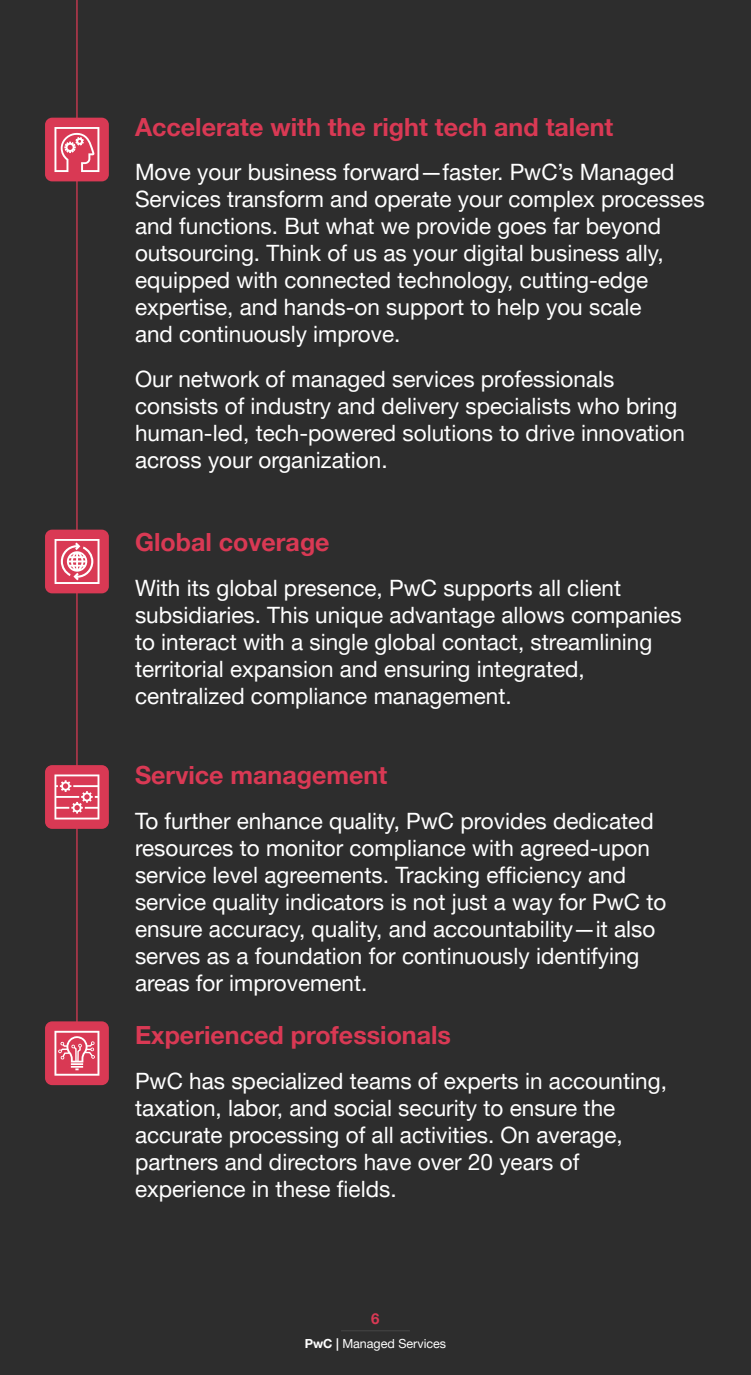
<style>
.page{position:relative;width:751px;height:1375px;background:#fff}
.page>*{position:absolute;margin:0;border:0;box-sizing:border-box;transform-origin:0 0}
.t1{font:700 25px "Helvetica Neue LT Pro";color:#d93954}
.t2{font:22.5px/27px "Helvetica Neue LT Pro";color:#fff}
.t3{font:700 15px "Helvetica Neue LT Pro";color:#d93954}
.t4{font:12.5px "Helvetica Neue LT Pro";color:#fff}
.s1{font-weight:700}
</style>
<div class="page">
<div style="left:0;top:0;width:750px;height:1375px;background:#2d2d2d"></div>
<hr style="left:76px;top:0;width:1px;height:1036px;background:#d93954">
<div style="left:45px;top:118px;width:64px;height:63px;background:#d93954;border-radius:7px"></div>
<div style="left:45px;top:530px;width:64px;height:63px;background:#d93954;border-radius:7px"></div>
<div style="left:45px;top:765px;width:64px;height:64px;background:#d93954;border-radius:7px"></div>
<div style="left:45px;top:1021px;width:64px;height:64px;background:#d93954;border-radius:7px"></div>
<svg style="left:54px;top:127px;width:45px;height:45px"></svg>
<svg style="left:55px;top:539px;width:44px;height:45px"></svg>
<svg style="left:54px;top:775px;width:45px;height:45px"></svg>
<svg style="left:54px;top:1031px;width:45px;height:45px"></svg>
<hr style="left:341px;top:1331px;width:68px;height:1px;background:#464646">
<p class="t1" style="left:135px;top:111px;width:479px">Accelerate with the right tech and talent</p>
<p class="t2" style="left:135px;top:158px;width:570px">Move your business forward—faster. PwC’s Managed Services transform and operate your complex processes and functions. But what we provide goes far beyond outsourcing. Think of us as your digital business ally, equipped with connected technology, cutting-edge expertise, and hands-on support to help you scale<br>and continuously improve.</p>
<p class="t2" style="left:135px;top:365px;width:551px">Our network of managed services professionals consists of industry and delivery specialists who bring human-led, tech-powered solutions to drive innovation across your organization.</p>
<p class="t1" style="left:135px;top:527px;width:196px">Global coverage</p>
<p class="t2" style="left:135px;top:574px;width:547px">With its global presence, PwC supports all client subsidiaries. This unique advantage allows companies to interact with a single global contact, streamlining territorial expansion and ensuring integrated, centralized compliance management.</p>
<p class="t1" style="left:135px;top:760px;width:253px">Service management</p>
<p class="t2" style="left:135px;top:807px;width:532px">To further enhance quality, PwC provides dedicated resources to monitor compliance with agreed-upon service level agreements. Tracking efficiency and service quality indicators is not just a way for PwC to ensure accuracy, quality, and accountability—it also serves as a foundation for continuously identifying areas for improvement.</p>
<p class="t1" style="left:135px;top:1020px;width:317px">Experienced professionals</p>
<p class="t2" style="left:135px;top:1067px;width:533px">PwC has specialized teams of experts in accounting, taxation, labor, and social security to ensure the accurate processing of all activities. On average, partners and directors have over 20 years of experience in these fields.</p>
<p class="t3" style="left:371px;top:1309px;width:10px">6</p>
<p class="t4" style="left:304px;top:1336px;width:143px"><span class="s1">PwC |</span> Managed Services</p>
</div>
